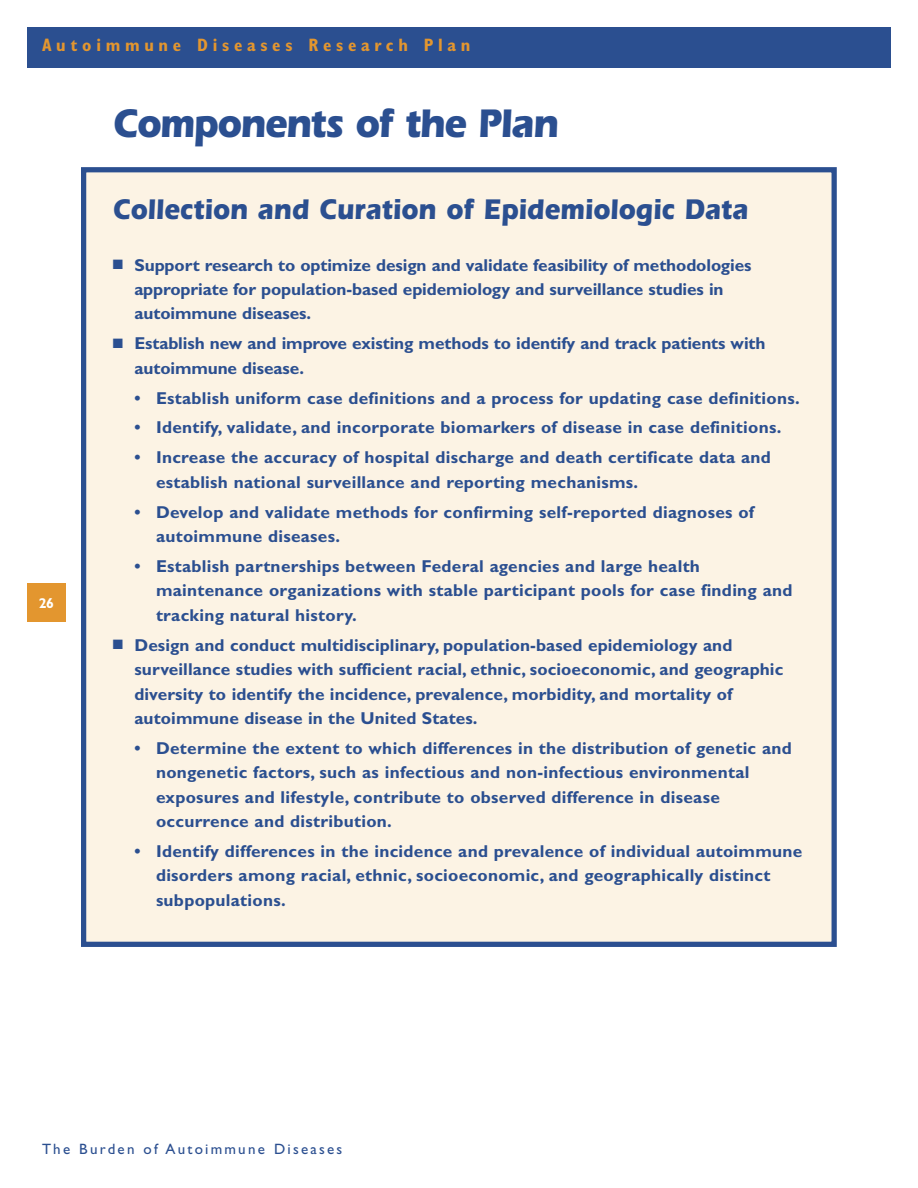
<style>
.page{position:relative;width:918px;height:1188px;background:#fff}
.page>*{position:absolute;margin:0;border:0;box-sizing:border-box;transform-origin:0 0}
.t1{font:700 41.25px "Itc Eras";letter-spacing:-.035em;color:#2b4f90;scale:.91 1}
.t2{font:700 29.4px "Itc Eras";color:#2b4f90;scale:.89 1}
.t3{font:700 condensed 18px "Gill Sans";letter-spacing:.26em;color:#e3962f}
.t4{font:700 17.25px/24.5px "Gill Sans";letter-spacing:.015em;color:#2b4f90}
.t5{font:700 17.25px/24.5px "Gill Sans";letter-spacing:-.005em;color:#2b4f90}
.t6{font:15px "Gill Sans";letter-spacing:.15em;color:#2b4f90}
.t7{font:700 14.25px "Gill Sans";color:#fff}
</style>
<div class="page">
<div style="left:27px;top:583px;width:38px;height:39px;background:#e3962f"></div>
<div style="left:27px;top:27px;width:864px;height:40px;background:#2b4f90"></div>
<div style="left:84px;top:170px;width:750px;height:774px;background:#fcf3e4"></div>
<div style="left:81px;top:167px;width:756px;height:780px;border:5px solid #2b4f90"></div>
<p class="t3" style="left:42px;top:38px;width:430px">Autoimmune Diseases Research Plan</p>
<h1 class="t1" style="left:113px;top:108px;width:491px">Components of the Plan</h1>
<p class="t7" style="left:39px;top:598px;width:17px">26</p>
<h2 class="t2" style="left:113px;top:198px;width:715px">Collection and Curation of Epidemiologic Data</h2>
<p class="t5" style="left:134px;top:254px;width:619px;text-indent:-22px">■ Support research to optimize design and validate feasibility of methodologies appropriate for population-based epidemiology and surveillance studies in autoimmune diseases.</p>
<p class="t5" style="left:134px;top:333px;width:633px;text-indent:-22px">■ Establish new and improve existing methods to identify and track patients with autoimmune disease.</p>
<p class="t4" style="left:134px;top:387px;width:667px">• Establish uniform case definitions and a process for updating case definitions.</p>
<p class="t4" style="left:134px;top:417px;width:648px">• Identify, validate, and incorporate biomarkers of disease in case definitions.</p>
<p class="t4" style="left:156px;top:447px;width:616px;text-indent:-22px">• Increase the accuracy of hospital discharge and death certificate data and establish national surveillance and reporting mechanisms.</p>
<p class="t4" style="left:156px;top:501px;width:600px;text-indent:-22px">• Develop and validate methods for confirming self-reported diagnoses of autoimmune diseases.</p>
<p class="t4" style="left:156px;top:555px;width:638px;text-indent:-22px">• Establish partnerships between Federal agencies and large health maintenance organizations with stable participant pools for case finding and tracking natural history.</p>
<p class="t4" style="left:134px;top:634px;width:650px;text-indent:-22px">■ Design and conduct multidisciplinary, population-based epidemiology and surveillance studies with sufficient racial, ethnic, socioeconomic, and geographic diversity to identify the incidence, prevalence, morbidity, and mortality of autoimmune disease in the United States.</p>
<p class="t4" style="left:156px;top:737px;width:637px;text-indent:-22px">• Determine the extent to which differences in the distribution of genetic and nongenetic factors, such as infectious and non-infectious environmental exposures and lifestyle, contribute to observed difference in disease occurrence and distribution.</p>
<p class="t4" style="left:156px;top:841px;width:648px;text-indent:-22px">• Identify differences in the incidence and prevalence of individual autoimmune disorders among racial, ethnic, socioeconomic, and geographically distinct subpopulations.</p>
<p class="t6" style="left:42px;top:1143px;width:302px">The Burden of Autoimmune Diseases</p>
</div>
